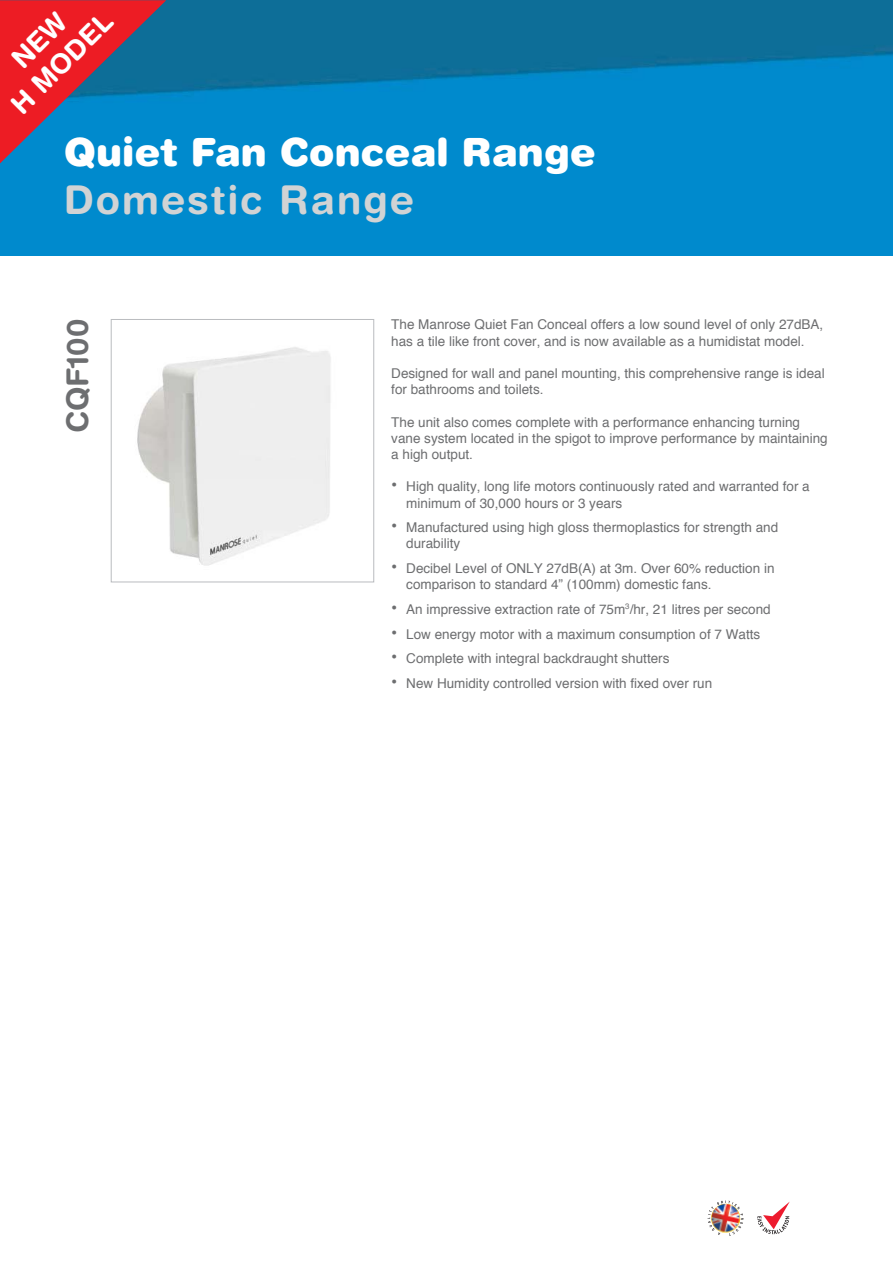
<style>
.page{position:relative;width:893px;height:1263px;background:#fff}
.page>*{position:absolute;margin:0;border:0;box-sizing:border-box;transform-origin:0 0}
.t1{font:700 39.75px "Helvetica Rounded";letter-spacing:.05em;color:#d1d3d4}
.t2{font:900 39px "Helvetica Rounded";color:#fff}
.t3{font:700 30px "Helvetica Rounded";color:#6d6e70}
.t4{font:700 27px/32.4px "Helvetica Rounded";color:#fff;text-align:center}
.t5{font:13.5px/16.2px "Helvetica";color:#6d6e70}
.s1{font-size:18px}
</style>
<div class="page">
<svg style="left:707px;top:1200px;width:36px;height:36px"></svg>
<img style="left:710px;top:1204px;width:31px;height:30px">
<svg style="left:757px;top:1202px;width:33px;height:32px"></svg>
<img style="left:0;top:0;width:893px;height:255px">
<img style="left:137px;top:347px;width:194px;height:219px">
<div style="left:111px;top:319px;width:263px;height:263px;border:1px solid #bbbdc0"></div>
<svg style="left:0;top:0;width:166px;height:163px"></svg>
<h3 class="t4" style="left:-17px;top:77px;width:132px;rotate:-45deg">NEW<br>H MODEL</h3>
<h2 class="t2" style="left:64px;top:137px;width:534px">Quiet Fan Conceal Range</h2>
<h1 class="t1" style="left:64px;top:184px;width:352px">Domestic Range</h1>
<h3 class="t3" style="left:66px;top:433px;width:115px;rotate:-90deg">CQF100</h3>
<p class="t5" style="left:391px;top:318px;width:433px">The Manrose Quiet Fan Conceal offers a low sound level of only 27dBA, has a tile like front cover, and is now available as a humidistat model.</p>
<p class="t5" style="left:391px;top:366px;width:435px">Designed for wall and panel mounting, this comprehensive range is ideal for bathrooms and toilets.</p>
<p class="t5" style="left:391px;top:415px;width:438px">The unit also comes complete with a performance enhancing turning vane system located in the spigot to improve performance by maintaining a high output.</p>
<p class="t5" style="left:406px;top:480px;width:405px;text-indent:-15px"><span class="s1">•</span> High quality, long life motors continuously rated and warranted for a minimum of 30,000 hours or 3 years</p>
<p class="t5" style="left:406px;top:520px;width:373px;text-indent:-15px"><span class="s1">•</span> Manufactured using high gloss thermoplastics for strength and durability</p>
<p class="t5" style="left:406px;top:561px;width:370px;text-indent:-15px"><span class="s1">•</span> Decibel Level of ONLY 27dB(A) at 3m. Over 60% reduction in comparison to standard 4” (100mm) domestic fans.</p>
<p class="t5" style="left:391px;top:602px;width:381px"><span class="s1">•</span> An impressive extraction rate of 75m<sup>3</sup>/hr, 21 litres per second</p>
<p class="t5" style="left:391px;top:627px;width:370px"><span class="s1">•</span> Low energy motor with a maximum consumption of 7 Watts</p>
<p class="t5" style="left:391px;top:652px;width:280px"><span class="s1">•</span> Complete with integral backdraught shutters</p>
<p class="t5" style="left:391px;top:676px;width:322px"><span class="s1">•</span> New Humidity controlled version with fixed over run</p>
</div>
